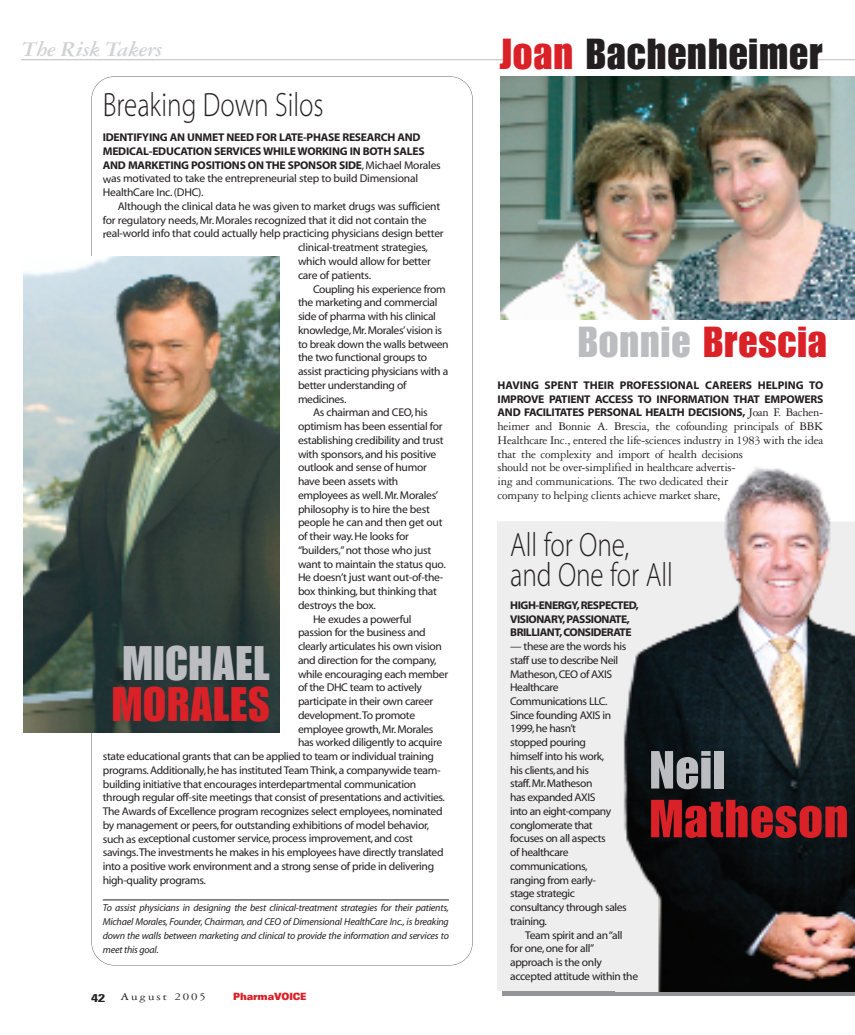
<style>
.page{position:relative;width:855px;height:1035px;background:#fff}
.page>*{position:absolute;margin:0;border:0;box-sizing:border-box;transform-origin:0 0}
.t1{font:52.5px "Impact";letter-spacing:.025em;color:#da2128}
.t2{font:52.5px "Impact";color:#bcbdc0}
.t3{font:47.5px "Impact";letter-spacing:.025em;color:#bcbdc0}
.t4{font:47.5px "Impact";letter-spacing:.025em;color:#da2128}
.t5{font:42.5px "Impact";letter-spacing:.025em;color:#231f20}
.t6{font:42.5px "Impact";letter-spacing:.025em;color:#da2128}
.t7{font:33.75px/30px "Myriad MM.215.600";color:#231f20;scale:.8 1}
.t8{font:italic 700 22.5px "Garamond Three";letter-spacing:-.025em;color:#d1d2d4}
.t9{font:12.5px/13.8px "Garamond Three";letter-spacing:-.02em;color:#231f20}
.t10{font:11.25px/13.8px "Myriad MM.400.600";letter-spacing:-.03em;color:#231f20}
.t11{font:11.25px/13.8px "Myriad MM.700.600";letter-spacing:-.02em;color:#231f20}
.t12{font:11.25px/13.8px "Myriad MM.700.600";letter-spacing:-.04em;color:#231f20}
.t13{font:11.25px "Garamond Three";letter-spacing:.15em;color:#231f20;scale:1.15 1}
.t14{font:700 condensed 11.25px "Univers";color:#231f20;scale:1.4 1}
.t15{font:10px/13.8px "Myriad MM It.400.600";letter-spacing:-.02em;color:#231f20;text-align:justify}
.t16{font:900 expanded 10px "Univers";letter-spacing:-.015em;color:#da2128;scale:.75 1}
.s1{font-family:"Myriad MM.400.600"}
.s2{color:#da2128}
.s3{color:#bcbdc0}
.s4{font-family:"Garamond Three";font-size:12.5px}
</style>
<div class="page">
<hr style="left:21px;top:60px;width:834px;height:1px;background:#bcbdc0">
<div style="left:497px;top:521px;width:358px;height:470px;background:#eeeeef"></div>
<hr style="left:103px;top:900px;width:346px;height:1px;background:#231f20">
<img style="left:24px;top:257px;width:255px;height:475px">
<svg style="left:505px;top:76px;width:306px;height:1px"></svg>
<hr style="left:505px;top:58px;width:311px;height:4px;background:#fff">
<img style="left:623px;top:467px;width:232px;height:524px">
<img style="left:501px;top:77px;width:354px;height:243px">
<hr style="left:490px;top:520px;width:235px;height:1px;background:#fff">
<svg style="left:830px;top:520px;width:25px;height:1px"></svg>
<h3 class="t8" style="left:22px;top:41px;width:142px">The Risk Takers</h3>
<h3 class="t7" style="left:103px;top:92px;width:277px">Breaking Down Silos</h3>
<p class="t11" style="left:103px;top:132px;width:340px">IDENTIFYING AN UNMET NEED FOR LATE-PHASE RESEARCH AND<br>MEDICAL-EDUCATION SERVICES WHILE WORKING IN BOTH SALES<br>AND MARKETING POSITIONS ON THE SPONSOR SIDE<span class="s1">, Michael Morales</span></p>
<p class="t10" style="left:103px;top:173px;width:317px">was motivated to take the entrepreneurial step to build Dimensional<br>HealthCare Inc. (DHC).</p>
<p class="t10" style="left:118px;top:200px;width:324px">Although the clinical data he was given to market drugs was sufficient</p>
<p class="t10" style="left:103px;top:214px;width:325px">for regulatory needs, Mr. Morales recognized that it did not contain the</p>
<p class="t10" style="left:103px;top:228px;width:342px">real-world info that could actually help practicing physicians design better</p>
<p class="t10" style="left:298px;top:242px;width:132px">clinical-treatment strategies,</p>
<p class="t10" style="left:298px;top:255px;width:134px">which would allow for better</p>
<p class="t10" style="left:298px;top:269px;width:75px">care of patients.</p>
<p class="t10" style="left:313px;top:283px;width:134px">Coupling his experience from</p>
<p class="t10" style="left:298px;top:297px;width:141px">the marketing and commercial</p>
<p class="t10" style="left:298px;top:310px;width:139px">side of pharma with his clinical</p>
<p class="t10" style="left:298px;top:324px;width:146px">knowledge,Mr.Morales’vision is</p>
<p class="t10" style="left:298px;top:338px;width:152px">to break down the walls between</p>
<p class="t10" style="left:298px;top:352px;width:131px">the two functional groups to</p>
<p class="t10" style="left:298px;top:365px;width:152px">assist practicing physicians with a</p>
<p class="t10" style="left:298px;top:379px;width:110px">better understanding of</p>
<p class="t10" style="left:298px;top:393px;width:50px">medicines.</p>
<p class="t10" style="left:313px;top:407px;width:116px">As chairman and CEO, his</p>
<p class="t10" style="left:298px;top:420px;width:146px">optimism has been essential for</p>
<p class="t10" style="left:298px;top:434px;width:147px">establishing credibility and trust</p>
<p class="t10" style="left:298px;top:448px;width:140px">with sponsors, and his positive</p>
<p class="t10" style="left:298px;top:462px;width:130px">outlook and sense of humor</p>
<p class="t10" style="left:298px;top:475px;width:102px">have been assets with</p>
<p class="t10" style="left:298px;top:489px;width:142px">employees as well.Mr.Morales’</p>
<p class="t10" style="left:298px;top:503px;width:133px">philosophy is to hire the best</p>
<p class="t10" style="left:298px;top:517px;width:146px">people he can and then get out</p>
<p class="t10" style="left:298px;top:530px;width:112px">of their way.He looks for</p>
<p class="t10" style="left:298px;top:544px;width:135px">“builders,”not those who just</p>
<p class="t10" style="left:298px;top:558px;width:149px">want to maintain the status quo.</p>
<p class="t10" style="left:298px;top:572px;width:147px">He doesn’t just want out-of-the-</p>
<p class="t10" style="left:298px;top:585px;width:141px">box thinking, but thinking that</p>
<p class="t10" style="left:298px;top:599px;width:80px">destroys the box.</p>
<p class="t10" style="left:313px;top:613px;width:100px">He exudes a powerful</p>
<p class="t10" style="left:298px;top:627px;width:129px">passion for the business and</p>
<p class="t10" style="left:298px;top:640px;width:145px">clearly articulates his own vision</p>
<p class="t10" style="left:298px;top:654px;width:140px">and direction for the company,</p>
<p class="t10" style="left:298px;top:668px;width:152px">while encouraging each member</p>
<p class="t10" style="left:298px;top:682px;width:125px">of the DHC team to actively</p>
<p class="t10" style="left:298px;top:695px;width:137px">participate in their own career</p>
<p class="t10" style="left:298px;top:709px;width:119px">development.To promote</p>
<p class="t10" style="left:298px;top:723px;width:137px">employee growth,Mr.Morales</p>
<p class="t10" style="left:298px;top:737px;width:146px">has worked diligently to acquire</p>
<p class="t10" style="left:103px;top:750px;width:333px">state educational grants that can be applied to team or individual training</p>
<p class="t10" style="left:103px;top:764px;width:339px">programs.Additionally,he has instituted Team Think,a companywide team-</p>
<p class="t10" style="left:103px;top:778px;width:315px">building initiative that encourages interdepartmental communication</p>
<p class="t10" style="left:103px;top:792px;width:344px">through regular off-site meetings that consist of presentations and activities.</p>
<p class="t10" style="left:103px;top:805px;width:341px">The Awards of Excellence program recognizes select employees,nominated</p>
<p class="t10" style="left:103px;top:819px;width:328px">by management or peers,for outstanding exhibitions of model behavior,</p>
<p class="t10" style="left:103px;top:833px;width:312px">such as exceptional customer service,process improvement,and cost</p>
<p class="t10" style="left:103px;top:847px;width:342px">savings.The investments he makes in his employees have directly translated</p>
<p class="t10" style="left:103px;top:860px;width:333px">into a positive work environment and a strong sense of pride in delivering</p>
<p class="t10" style="left:103px;top:874px;width:105px">high-quality programs.</p>
<p class="t15" style="left:103px;top:902px;width:348px">To assist physicians in designing the best clinical-treatment strategies for their patients, Michael Morales, Founder, Chairman, and CEO of Dimensional HealthCare Inc., is breaking down the walls between marketing and clinical to provide the information and services to meet this goal.</p>
<h2 class="t3" style="left:123px;top:646px;width:148px">MICHAEL</h2>
<h2 class="t4" style="left:112px;top:687px;width:159px">MORALES</h2>
<p class="t14" style="left:91px;top:994px;width:11px">42</p>
<p class="t13" style="left:121px;top:993px;width:76px">August 2005</p>
<p class="t16" style="left:233px;top:993px;width:99px">PharmaVOICE</p>
<h3 class="t5" style="left:499px;top:38px;width:325px"><span class="s2">Joan</span> Bachenheimer</h3>
<h3 class="t6" style="left:578px;top:327px;width:250px"><span class="s3">Bonnie</span> Brescia</h3>
<p class="t11" style="left:498px;top:379px;width:327px;text-align:justify">HAVING SPENT THEIR PROFESSIONAL CAREERS HELPING TO IMPROVE PATIENT ACCESS TO INFORMATION THAT EMPOWERS AND FACILITATES PERSONAL HEALTH DECISIONS, <span class="s4">Joan F. Bachen-</span></p>
<p class="t9" style="left:498px;top:420px;width:327px">heimer and Bonnie A. Brescia, the cofounding principals of BBK Healthcare Inc., entered the life-sciences industry in 1983 with the idea that the complexity and import of health decisions<br>should not be over-simplified in healthcare advertis-<br>ing and communications. The two dedicated their<br>company to helping clients achieve market share,</p>
<h3 class="t7" style="left:510px;top:532px;width:205px">All for One, and One for All</h3>
<p class="t12" style="left:510px;top:599px;width:130px">HIGH-ENERGY,RESPECTED,<br>VISIONARY,PASSIONATE,<br>BRILLIANT,CONSIDERATE</p>
<p class="t10" style="left:510px;top:640px;width:118px">— these are the words his staff use to describe Neil<br>Matheson,CEO of AXIS<br>Healthcare<br>Communications LLC.<br>Since founding AXIS in<br>1999,he hasn’t<br>stopped pouring<br>himself into his work,<br>his clients,and his staff.Mr.Matheson<br>has expanded AXIS<br>into an eight-company conglomerate that focuses on all aspects<br>of healthcare communications,<br>ranging from early-<br>stage strategic consultancy through sales training.</p>
<p class="t10" style="left:510px;top:929px;width:130px;text-indent:15px">Team spirit and an “all<br>for one,one for all” approach is the only accepted attitude within the</p>
<h1 class="t2" style="left:650px;top:751px;width:76px">Neil</h1>
<h1 class="t1" style="left:650px;top:800px;width:200px">Matheson</h1>
</div>
